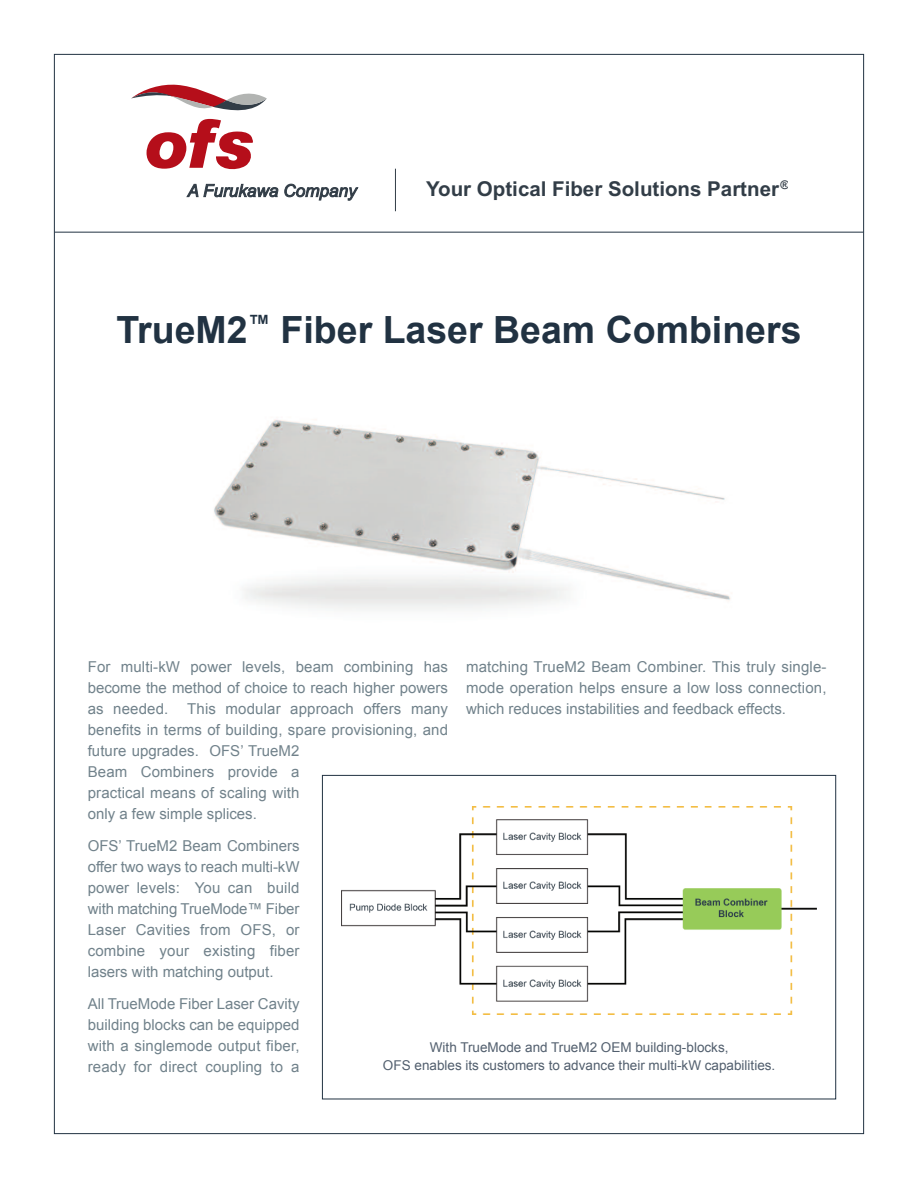
<style>
.page{position:relative;width:918px;height:1188px;background:#fff}
.page>*{position:absolute;margin:0;border:0;box-sizing:border-box;transform-origin:0 0}
.t1{font:700 37.5px "Arial";color:#213242}
.t2{font:700 20.55px "Arial";color:#323d47}
.t3{font:15px/21px "Arial";letter-spacing:.01em;color:#71828b;text-align:justify}
.t4{font:13.5px/18px "Arial";color:#525f6e;text-align:center}
</style>
<div class="page">
<img style="left:214px;top:419px;width:517px;height:191px">
<hr style="left:55px;top:232px;width:808px;height:1px;background:#213242">
<hr style="left:395px;top:169px;width:1px;height:42px;background:#323d47">
<svg style="left:187px;top:184px;width:11px;height:13px"></svg>
<svg style="left:204px;top:184px;width:74px;height:14px"></svg>
<svg style="left:285px;top:184px;width:73px;height:16px"></svg>
<svg style="left:131px;top:85px;width:136px;height:85px"></svg>
<img style="left:342px;top:806px;width:475px;height:209px">
<div style="left:322px;top:775px;width:514px;height:324px;border:1px solid #213242"></div>
<h2 class="t2" style="left:426px;top:175px;width:365px">Your Optical Fiber Solutions Partner<sup>®</sup></h2>
<h1 class="t1" style="left:116px;top:310px;width:687px">TrueM2<sup>™</sup> Fiber Laser Beam Combiners</h1>
<p class="t3" style="left:466px;top:657px;width:362px">matching TrueM2 Beam Combiner. This truly single&shy;mode operation helps ensure a low loss connection, which reduces instabilities and feedback effects.</p>
<p class="t3" style="left:88px;top:657px;width:362px">For multi-kW power levels, beam combining has become the method of choice to reach higher powers as needed.</p>
<p class="t3" style="left:88px;top:699px;width:362px;text-align:left;text-indent:99px">This modular approach offers many benefits in terms of building, spare provisioning, and future upgrades. OFS’ TrueM2<br>Beam Combiners provide a<br>practical means of scaling with<br>only a few simple splices.</p>
<p class="t3" style="left:88px;top:836px;width:213px">OFS’ TrueM2 Beam Combiners offer two ways to reach multi-kW power levels: You can build with matching TrueMode™ Fiber Laser Cavities from OFS, or combine your existing fiber lasers with matching output.</p>
<p class="t3" style="left:88px;top:993px;width:213px">All TrueMode Fiber Laser Cavity building blocks can be equipped with a singlemode output fiber, ready for direct coupling to a</p>
<p class="t4" style="left:383px;top:1039px;width:394px">With TrueMode and TrueM2 OEM building-blocks,<br>OFS enables its customers to advance their multi-kW capabilities.</p>
</div>
